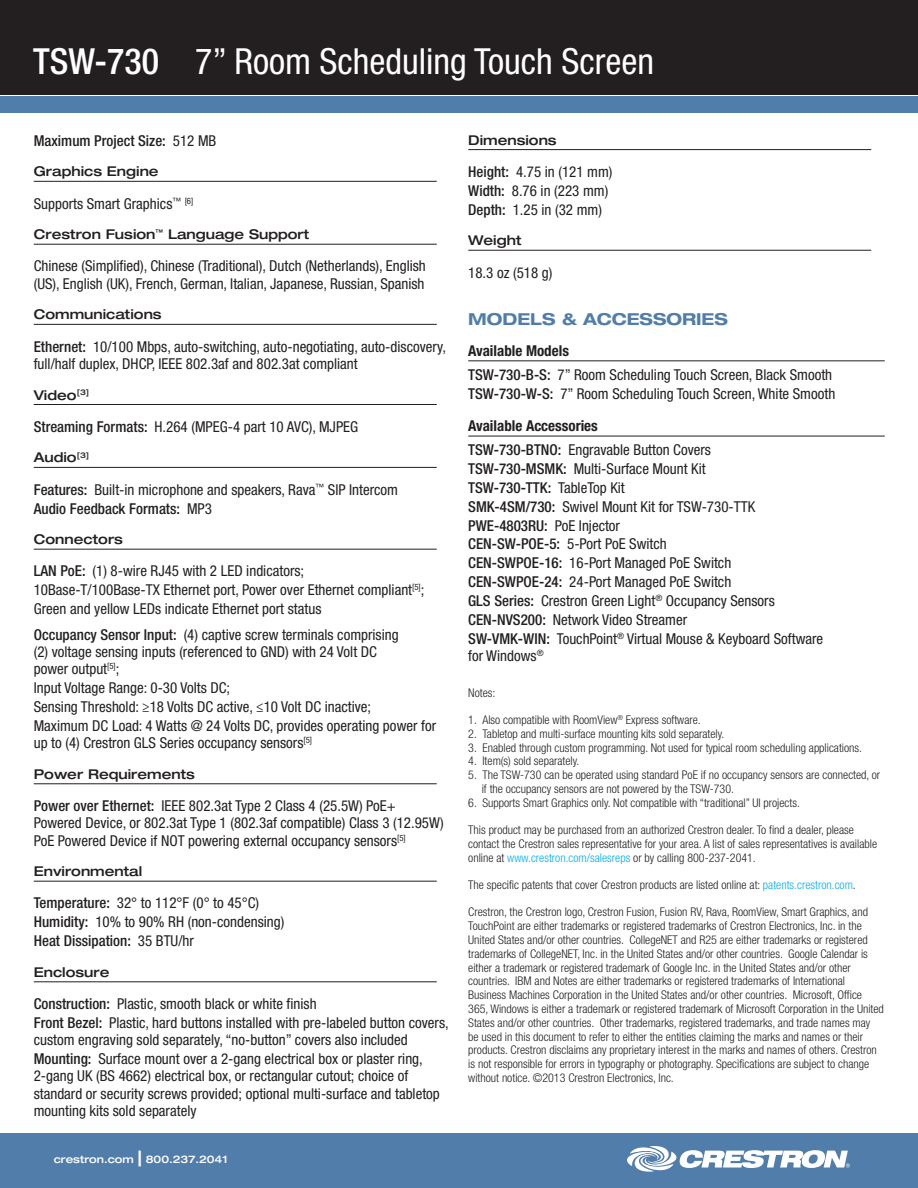
<style>
.page{position:relative;width:918px;height:1188px;background:#fff}
.page>*{position:absolute;margin:0;border:0;box-sizing:border-box;transform-origin:0 0}
.t1{font:condensed 36px "Helvetica Neue LT Std";color:#fff}
.t2{font:700 expanded 16.5px "Helvetica Neue LT Std";color:#517daa}
.t3{font:condensed 15px/18.9px "Helvetica Neue LT Std";color:#231f20}
.t4{font:500 condensed 15px "Helvetica Neue LT Std";color:#231f20}
.t5{font:500 expanded 13.5px "Helvetica Neue LT Std";color:#231f20}
.t6{font:300 condensed 12px/13.8px "Helvetica Neue LT Std";color:#231f20}
.t7{font:500 expanded 10.5px "Helvetica Neue LT Std";color:#fff}
.s1{font-weight:500}
.s2{font-weight:400}
.s3{font-size:21px}
.s4{font-weight:700}
.s5{color:#00aeef}
</style>
<div class="page">
<div style="left:0;top:0;width:918px;height:94px;background:#231f20"></div>
<div style="left:0;top:96px;width:918px;height:16px;background:#517daa"></div>
<div style="left:0;top:1134px;width:918px;height:54px;background:#517daa"></div>
<svg style="left:627px;top:1146px;width:223px;height:26px"></svg>
<hr style="left:34px;top:181px;width:403px;height:1px;background:#231f20">
<hr style="left:34px;top:244px;width:403px;height:1px;background:#231f20">
<hr style="left:34px;top:324px;width:403px;height:1px;background:#231f20">
<hr style="left:34px;top:404px;width:403px;height:1px;background:#231f20">
<hr style="left:34px;top:467px;width:403px;height:1px;background:#231f20">
<hr style="left:34px;top:549px;width:403px;height:1px;background:#231f20">
<hr style="left:34px;top:783px;width:403px;height:1px;background:#231f20">
<hr style="left:34px;top:881px;width:403px;height:1px;background:#231f20">
<hr style="left:34px;top:981px;width:403px;height:1px;background:#231f20">
<hr style="left:468px;top:149px;width:403px;height:1px;background:#231f20">
<hr style="left:468px;top:250px;width:403px;height:1px;background:#231f20">
<hr style="left:468px;top:360px;width:417px;height:1px;background:#231f20">
<hr style="left:468px;top:436px;width:417px;height:1px;background:#231f20">
<h1 class="t1" style="left:33px;top:41px;width:622px"><span class="s1">TSW-730</span> 7” Room Scheduling Touch Screen</h1>
<p class="t4" style="left:34px;top:131px;width:184px">Maximum Project Size: <span class="s2">512 MB</span></p>
<p class="t5" style="left:34px;top:163px;width:126px">Graphics Engine</p>
<p class="t3" style="left:34px;top:194px;width:161px">Supports Smart Graphics<sup>™</sup> <sup>[6]</sup></p>
<p class="t5" style="left:34px;top:226px;width:277px">Crestron Fusion<sup>™</sup> Language Support</p>
<p class="t3" style="left:34px;top:257px;width:394px;line-height:17.2px">Chinese (Simplified), Chinese (Traditional), Dutch (Netherlands), English (US), English (UK), French, German, Italian, Japanese, Russian, Spanish</p>
<p class="t5" style="left:34px;top:306px;width:129px">Communications</p>
<p class="t3" style="left:34px;top:338px;width:414px;line-height:17.2px"><span class="s1">Ethernet:</span> 10/100 Mbps, auto-switching, auto-negotiating, auto-discovery, full/half duplex, DHCP, IEEE 802.3af and 802.3at compliant</p>
<p class="t5" style="left:34px;top:386px;width:57px">Video<sup>[3]</sup></p>
<p class="t3" style="left:34px;top:417px;width:326px"><span class="s1">Streaming Formats:</span> H.264 (MPEG-4 part 10 AVC), MJPEG</p>
<p class="t5" style="left:34px;top:449px;width:57px">Audio<sup>[3]</sup></p>
<p class="t3" style="left:34px;top:480px;width:366px"><span class="s1">Features:</span> Built-in microphone and speakers, Rava<sup>™</sup> SIP Intercom<br><span class="s1">Audio Feedback Formats:</span> MP3</p>
<p class="t5" style="left:34px;top:531px;width:91px">Connectors</p>
<p class="t3" style="left:34px;top:562px;width:392px"><span class="s1">LAN PoE:</span> (1) 8-wire RJ45 with 2 LED indicators;<br>10Base-T/100Base-TX Ethernet port, Power over Ethernet compliant<sup>[5]</sup>;<br>Green and yellow LEDs indicate Ethernet port status</p>
<p class="t3" style="left:34px;top:626px;width:366px;line-height:17.2px"><span class="s1">Occupancy Sensor Input:</span> (4) captive screw terminals comprising (2) voltage sensing inputs (referenced to GND) with 24 Volt DC power output<sup>[5]</sup>;</p>
<p class="t3" style="left:34px;top:678px;width:404px">Input Voltage Range: 0-30 Volts DC;<br>Sensing Threshold: ≥18 Volts DC active, ≤10 Volt DC inactive;<br>Maximum DC Load: 4 Watts @ 24 Volts DC, provides operating power for</p>
<p class="t3" style="left:34px;top:733px;width:280px">up to (4) Crestron GLS Series occupancy sensors<sup>[5]</sup></p>
<p class="t5" style="left:34px;top:766px;width:163px">Power Requirements</p>
<p class="t3" style="left:34px;top:797px;width:411px;line-height:17.2px"><span class="s1">Power over Ethernet:</span> IEEE 802.3at Type 2 Class 4 (25.5W) PoE+<br>Powered Device, or 802.3at Type 1 (802.3af compatible) Class 3 (12.95W)<br>PoE Powered Device if NOT powering external occupancy sensors<sup>[5]</sup></p>
<p class="t5" style="left:34px;top:863px;width:110px">Environmental</p>
<p class="t3" style="left:34px;top:894px;width:252px"><span class="s1">Temperature:</span> 32° to 112°F (0° to 45°C)<br><span class="s1">Humidity:</span> 10% to 90% RH (non-condensing)<br><span class="s1">Heat Dissipation:</span> 35 BTU/hr</p>
<p class="t5" style="left:34px;top:964px;width:77px">Enclosure</p>
<p class="t3" style="left:34px;top:994px;width:417px"><span class="s1">Construction:</span> Plastic, smooth black or white finish<br><span class="s1">Front Bezel:</span> Plastic, hard buttons installed with pre-labeled button covers,</p>
<p class="t3" style="left:34px;top:1030px;width:391px">custom engraving sold separately, “no-button” covers also included<br><span class="s1">Mounting:</span> Surface mount over a 2-gang electrical box or plaster ring,</p>
<p class="t3" style="left:34px;top:1067px;width:408px;line-height:17.2px">2-gang UK (BS 4662) electrical box, or rectangular cutout; choice of standard or security screws provided; optional multi-surface and tabletop mounting kits sold separately</p>
<p class="t7" style="left:54px;top:1153px;width:175px">crestron.com <span class="s3">|</span> 800.237.2041</p>
<p class="t5" style="left:468px;top:131px;width:90px">Dimensions</p>
<p class="t3" style="left:468px;top:162px;width:146px"><span class="s1">Height:</span> 4.75 in (121 mm)<br><span class="s1">Width:</span> 8.76 in (223 mm)<br><span class="s1">Depth:</span> 1.25 in (32 mm)</p>
<p class="t5" style="left:468px;top:232px;width:55px">Weight</p>
<p class="t3" style="left:468px;top:263px;width:86px">18.3 oz (518 g)</p>
<p class="t2" style="left:468px;top:309px;width:261px">MODELS &amp; ACCESSORIES</p>
<p class="t3" style="left:468px;top:338px;width:365px;line-height:24px"><span class="s4">Available Models<br></span><span class="s1">TSW-730-B-S:</span> 7” Room Scheduling Touch Screen, Black Smooth</p>
<p class="t3" style="left:468px;top:377px;width:369px;line-height:32.4px"><span class="s1">TSW-730-W-S:</span> 7” Room Scheduling Touch Screen, White Smooth<br><span class="s4">Available Accessories</span></p>
<p class="t3" style="left:468px;top:440px;width:356px"><span class="s1">TSW-730-BTNO:</span> Engravable Button Covers<br><span class="s1">TSW-730-MSMK:</span> Multi-Surface Mount Kit<br><span class="s1">TSW-730-TTK:</span> TableTop Kit<br><span class="s1">SMK-4SM/730:</span> Swivel Mount Kit for TSW-730-TTK <span class="s1">PWE-4803RU:</span> PoE Injector<br><span class="s1">CEN-SW-POE-5:</span> 5-Port PoE Switch<br><span class="s1">CEN-SWPOE-16:</span> 16-Port Managed PoE Switch <span class="s1">CEN-SWPOE-24:</span> 24-Port Managed PoE Switch<br><span class="s1">GLS Series:</span> Crestron Green Light<sup>®</sup> Occupancy Sensors <span class="s1">CEN-NVS200:</span> Network Video Streamer<br><span class="s1">SW-VMK-WIN:</span> TouchPoint<sup>®</sup> Virtual Mouse &amp; Keyboard Software</p>
<p class="t3" style="left:468px;top:646px;width:77px">for Windows<sup>®</sup></p>
<p class="t6" style="left:468px;top:685px;width:29px">Notes:</p>
<p class="t6" style="left:468px;top:713px;width:234px">1. Also compatible with RoomView<sup>®</sup> Express software.</p>
<p class="t6" style="left:468px;top:727px;width:258px">2. Tabletop and multi-surface mounting kits sold separately.</p>
<p class="t6" style="left:468px;top:740px;width:395px">3. Enabled through custom programming. Not used for typical room scheduling applications.</p>
<p class="t6" style="left:468px;top:754px;width:113px">4. Item(s) sold separately.</p>
<p class="t6" style="left:482px;top:768px;width:400px;text-indent:-14px">5. The TSW-730 can be operated using standard PoE if no occupancy sensors are connected, or if the occupancy sensors are not powered by the TSW-730.</p>
<p class="t6" style="left:468px;top:796px;width:333px">6. Supports Smart Graphics only. Not compatible with “traditional” UI projects.</p>
<p class="t6" style="left:468px;top:823px;width:410px">This product may be purchased from an authorized Crestron dealer. To find a dealer, please contact the Crestron sales representative for your area. A list of sales representatives is available online at <span class="s5">www.crestron.com/salesreps</span> or by calling 800-237-2041.</p>
<p class="t6" style="left:468px;top:878px;width:389px">The specific patents that cover Crestron products are listed online at: <span class="s5">patents.crestron.com</span>.</p>
<p class="t6" style="left:468px;top:905px;width:417px">Crestron, the Crestron logo, Crestron Fusion, Fusion RV, Rava, RoomView, Smart Graphics, and TouchPoint are either trademarks or registered trademarks of Crestron Electronics, Inc. in the United States and/or other countries. CollegeNET and R25 are either trademarks or registered trademarks of CollegeNET, Inc. in the United States and/or other countries. Google Calendar is either a trademark or registered trademark of Google Inc. in the United States and/or other countries. IBM and Notes are either trademarks or registered trademarks of International Business Machines Corporation in the United States and/or other countries. Microsoft, Office 365, Windows is either a trademark or registered trademark of Microsoft Corporation in the United States and/or other countries. Other trademarks, registered trademarks, and trade names may<br>be used in this document to refer to either the entities claiming the marks and names or their products. Crestron disclaims any proprietary interest in the marks and names of others. Crestron is not responsible for errors in typography or photography. Specifications are subject to change without notice. ©2013 Crestron Electronics, Inc.</p>
</div>
